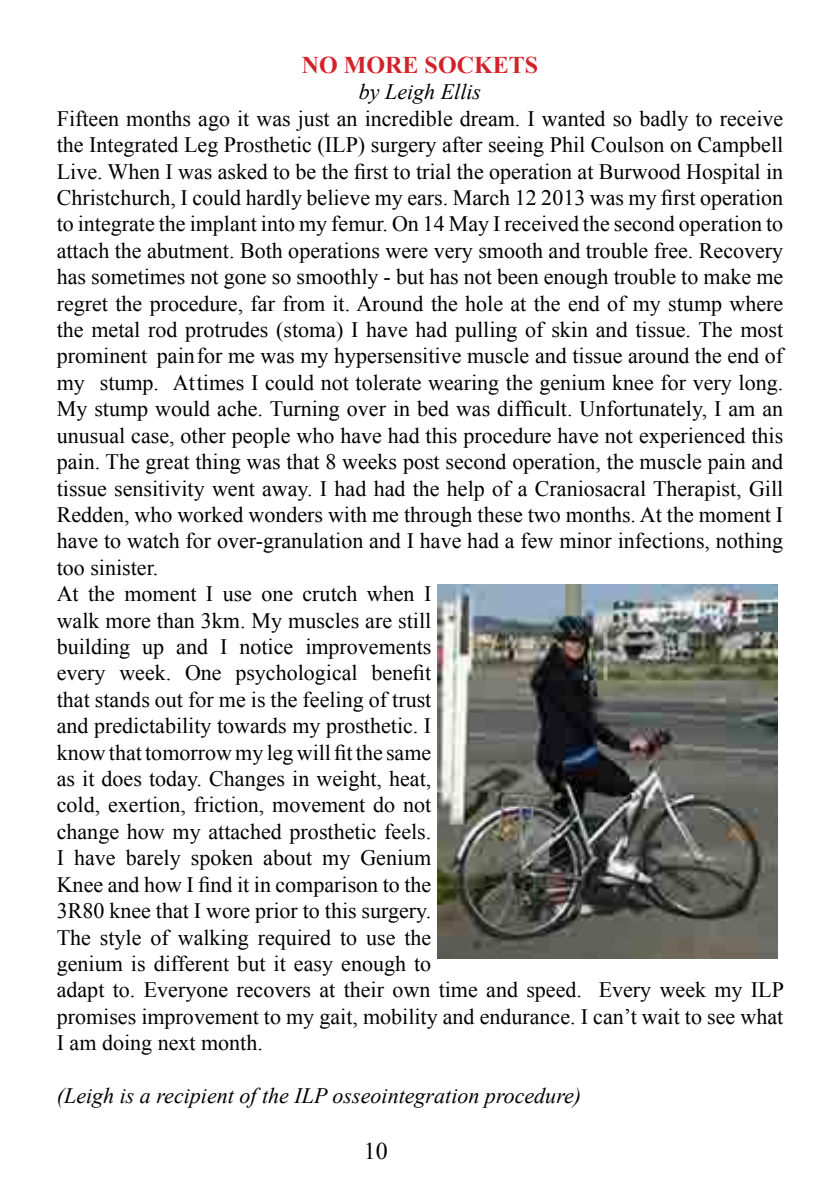
<style>
.page{position:relative;width:840px;height:1191px;background:#fff}
.page>*{position:absolute;margin:0;border:0;box-sizing:border-box;transform-origin:0 0}
.t1{font:700 24px "Times New Roman";color:#d2232a}
.t2{font:24px "Times New Roman";color:#000}
.t3{font:22px/26.4px "Times New Roman";color:#000}
.t4{font:italic 22px "Times New Roman";color:#000}
</style>
<div class="page">
<img style="left:437px;top:584px;width:340px;height:374px">
<p class="t1" style="left:302px;top:48px;width:238px">NO MORE SOCKETS</p>
<p class="t4" style="left:358px;top:77px;width:124px">by Leigh Ellis</p>
<p class="t3" style="left:57px;top:105px;width:728px">Fifteen months ago it was just an incredible dream. I wanted so badly to receive the Integrated Leg Prosthetic (ILP) surgery after seeing Phil Coulson on Campbell Live. When I was asked to be the first to trial the operation at Burwood Hospital in Christchurch, I could hardly believe my ears. March 12 2013 was my first operation to integrate the implant into my femur. On 14 May I received the second operation to attach the abutment. Both operations were very smooth and trouble free. Recovery has sometimes not gone so smoothly - but has not been enough trouble to make me regret the procedure, far from it. Around the hole at the end of my stump where the metal rod protrudes (stoma) I have had pulling of skin and tissue. The most prominent pain for me was my hypersensitive muscle and tissue around the end of my stump. At times I could not tolerate wearing the genium knee for very long.<br>My stump would ache. Turning over in bed was difficult. Unfortunately, I am an unusual case, other people who have had this procedure have not experienced this pain. The great thing was that 8 weeks post second operation, the muscle pain and tissue sensitivity went away. I had had the help of a Craniosacral Therapist, Gill Redden, who worked wonders with me through these two months. At the moment I have to watch for over-granulation and I have had a few minor infections, nothing too sinister.<br>At the moment I use one crutch when I<br>walk more than 3km. My muscles are still<br>building up and I notice improvements<br>every week. One psychological benefit<br>that stands out for me is the feeling of trust<br>and predictability towards my prosthetic. I<br>know that tomorrow my leg will fit the same<br>as it does today. Changes in weight, heat,<br>cold, exertion, friction, movement do not<br>change how my attached prosthetic feels.<br>I have barely spoken about my Genium<br>Knee and how I find it in comparison to the<br>3R80 knee that I wore prior to this surgery.<br>The style of walking required to use the<br>genium is different but it easy enough to<br>adapt to. Everyone recovers at their own time and speed. Every week my ILP promises improvement to my gait, mobility and endurance. I can’t wait to see what I am doing next month.</p>
<p class="t4" style="left:57px;top:1080px;width:525px">(Leigh is a recipient of the ILP osseointegration procedure)</p>
<p class="t2" style="left:363px;top:1135px;width:25px">10</p>
</div>
